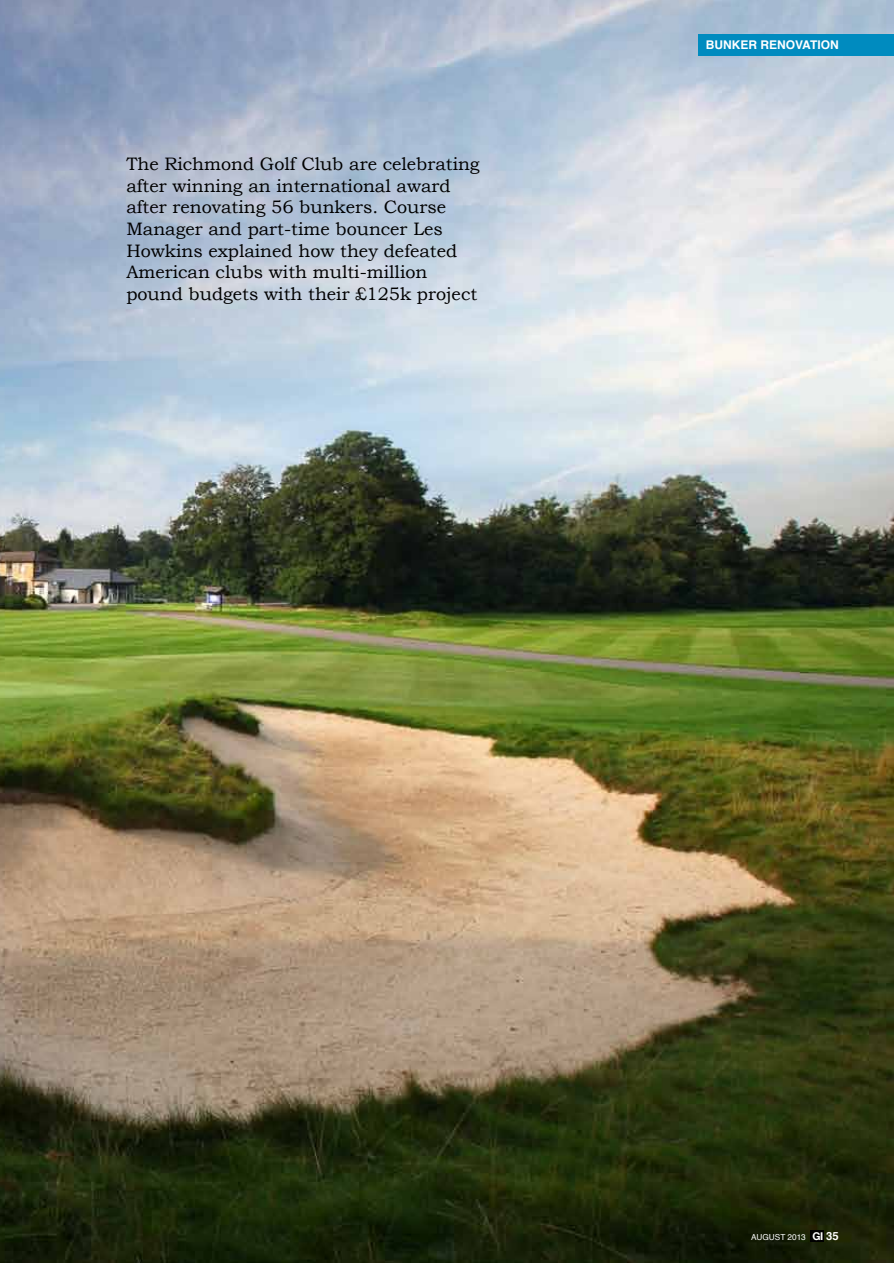
<style>
.page{position:relative;width:894px;height:1263px;background:#fff}
.page>*{position:absolute;margin:0;border:0;box-sizing:border-box;transform-origin:0 0}
.t1{font:18px/21.6px "Bookman Old Style";color:#000}
.t2{font:700 12px "Helvetica";color:#fff}
.t3{font:8.25px "Helvetica";color:#fff}
.s1{font-family:"Helvetica Neue";font-weight:700;font-size:10.8px}
.s2{font-weight:700;font-size:11.25px}
</style>
<div class="page">
<img style="left:0;top:0;width:894px;height:1263px">
<div style="left:810px;top:1230px;width:14px;height:11px;background:#000"></div>
<div style="left:698px;top:34px;width:196px;height:21px;background:#008bbf"></div>
<p class="t1" style="left:126px;top:153px;width:355px">The Richmond Golf Club are celebrating after winning an international award after renovating 56 bunkers. Course Manager and part-time bouncer Les Howkins explained how they defeated American clubs with multi-million pound budgets with their £125k project</p>
<p class="t2" style="left:706px;top:35px;width:27px">BUNKER</p>
<p class="t2" style="left:760px;top:35px;width:10px">RENO</p>
<p class="t2" style="left:795px;top:35px;width:35px">VATION</p>
<p class="t3" style="left:751px;top:1231px;width:89px">AUGUST 2013 <span class="s1">GI</span> <span class="s2">35</span></p>
</div>
